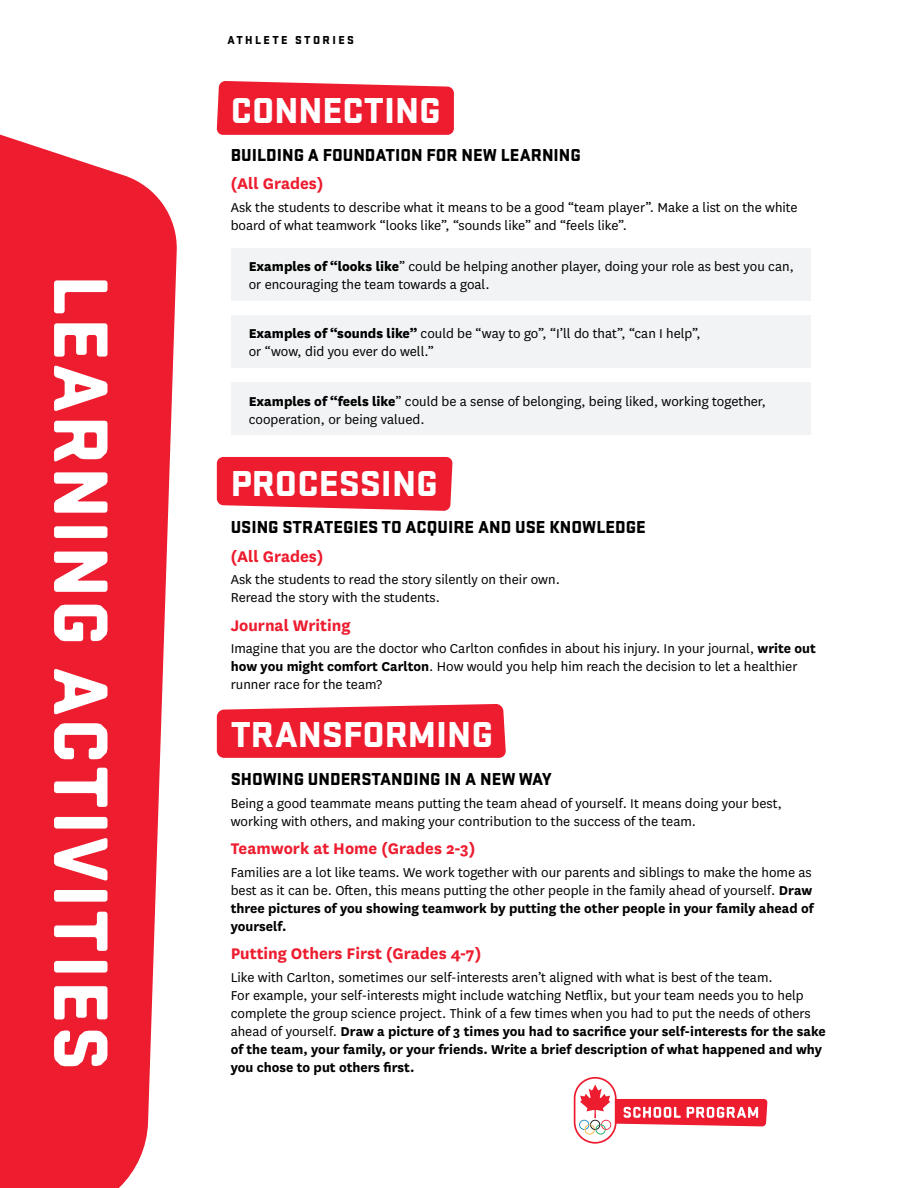
<style>
.page{position:relative;width:918px;height:1188px;background:#fff}
.page>*{position:absolute;margin:0;border:0;box-sizing:border-box;transform-origin:0 0}
.Titre_-_blanc{font:900 37.5px "Stratum 2";color:#fff}
.Titre_rouge{font:900 37.5px "Stratum 2";color:#fff}
.Titre_noir{font:900 18px "Stratum 2";color:#000}
.Titre_rouge-2{font:700 18px "National";color:#ed1c2f}
.Titre_noir-2{font:15px/18px "National";color:#000}
.Text{font:15px/18px "National";color:#000}
.Text-learning-activi{font:15px/18px "National";color:#000}
.Titre_rouge-3{font:15px/18px "National";color:#000}
.t1{font:900 12px "Stratum 2";letter-spacing:.2em;color:#000}
.s1{font-weight:800}
.s2{font-weight:700}
</style>
<div class="page">
<svg style="left:0;top:134px;width:177px;height:1054px;background:#ef3a4a"></svg>
<svg style="left:574px;top:1077px;width:193px;height:67px"></svg>
<svg style="left:54px;top:280px;width:53px;height:33px"></svg>
<svg style="left:54px;top:323px;width:53px;height:34px"></svg>
<svg style="left:54px;top:365px;width:53px;height:46px"></svg>
<svg style="left:54px;top:421px;width:53px;height:41px"></svg>
<svg style="left:54px;top:472px;width:53px;height:41px"></svg>
<div style="left:54px;top:526px;width:53px;height:12px;background:#fff;border-radius:3px"></div>
<svg style="left:54px;top:552px;width:53px;height:40px"></svg>
<svg style="left:54px;top:605px;width:53px;height:36px"></svg>
<svg style="left:54px;top:669px;width:53px;height:46px"></svg>
<svg style="left:54px;top:723px;width:53px;height:36px"></svg>
<svg style="left:54px;top:768px;width:53px;height:39px"></svg>
<div style="left:54px;top:817px;width:53px;height:12px;background:#fff;border-radius:3px"></div>
<svg style="left:54px;top:838px;width:53px;height:43px"></svg>
<div style="left:54px;top:890px;width:53px;height:12px;background:#fff;border-radius:3px"></div>
<svg style="left:54px;top:912px;width:53px;height:39px"></svg>
<div style="left:54px;top:961px;width:53px;height:12px;background:#fff;border-radius:3px"></div>
<svg style="left:54px;top:986px;width:53px;height:33px"></svg>
<svg style="left:54px;top:1030px;width:53px;height:36px"></svg>
<svg style="left:217px;top:81px;width:237px;height:54px;background:#ee2a3c"></svg>
<svg style="left:217px;top:457px;width:236px;height:54px;background:#ee2a3c"></svg>
<svg style="left:217px;top:704px;width:289px;height:54px;background:#ee293b"></svg>
<div style="left:231px;top:248px;width:580px;height:52px;background:#f1f3f4"></div>
<div style="left:231px;top:315px;width:580px;height:52px;background:#f1f3f4"></div>
<div style="left:231px;top:382px;width:580px;height:52px;background:#f1f3f4"></div>
<p class="t1" style="left:227px;top:32px;width:128px">ATHLETE STORIES</p>
<p class="Titre_-_blanc" style="left:231px;top:84px;width:212px">CONNECTING</p>
<p class="Titre_noir" style="left:231px;top:142px;width:352px">BUILDING A FOUNDATION FOR NEW LEARNING</p>
<p class="Titre_rouge-2" style="left:231px;top:171px;width:94px">(All Grades)</p>
<p class="Text-learning-activi" style="left:231px;top:198px;width:569px">Ask the students to describe what it means to be a good “team player”. Make a list on the white board of what teamwork “looks like”, “sounds like” and “feels like”.</p>
<p class="Text" style="left:249px;top:256px;width:547px"><span class="s1">Examples of “looks like</span>” could be helping another player, doing your role as best you can, or encouraging the team towards a goal.</p>
<p class="Text" style="left:249px;top:324px;width:454px"><span class="s1">Examples of “sounds like”</span> could be “way to go”, “I’ll do that”, “can I help”, or “wow, did you ever do well.”</p>
<p class="Text" style="left:249px;top:391px;width:519px"><span class="s1">Examples of “feels like</span>” could be a sense of belonging, being liked, working together, cooperation, or being valued.</p>
<p class="Titre_-_blanc" style="left:231px;top:456px;width:208px">PROCESSING</p>
<p class="Titre_noir" style="left:231px;top:514px;width:417px">USING STRATEGIES TO ACQUIRE AND USE KNOWLEDGE</p>
<p class="Titre_rouge-2" style="left:231px;top:544px;width:94px">(All Grades)</p>
<p class="Text-learning-activi" style="left:231px;top:570px;width:331px">Ask the students to read the story silently on their own.</p>
<p class="Text-learning-activi" style="left:231px;top:588px;width:211px">Reread the story with the students.</p>
<p class="Titre_rouge-2" style="left:231px;top:613px;width:121px">Journal Writing</p>
<p class="Titre_rouge-3" style="left:231px;top:639px;width:587px">Imagine that you are the doctor who Carlton confides in about his injury. In your journal, <span class="s2">write out how you might comfort Carlton</span>. How would you help him reach the decision to let a healthier runner race for the team?</p>
<p class="Titre_rouge" style="left:231px;top:707px;width:264px">TRANSFORMING</p>
<p class="Titre_noir" style="left:231px;top:766px;width:323px">SHOWING UNDERSTANDING IN A NEW WAY</p>
<p class="Titre_noir-2" style="left:231px;top:794px;width:553px">Being a good teammate means putting the team ahead of yourself. It means doing your best, working with others, and making your contribution to the success of the team.</p>
<p class="Titre_rouge-2" style="left:231px;top:836px;width:246px">Teamwork at Home (Grades 2-3)</p>
<p class="Titre_noir-2" style="left:231px;top:863px;width:584px;text-align:justify">Families are a lot like teams. We work together with our parents and siblings to make the home as best as it can be. Often, this means putting the other people in the family ahead of yourself. <span class="s2">Draw three pictures of you showing teamwork by putting the other people in your family ahead of yourself.</span></p>
<p class="Titre_rouge-2" style="left:231px;top:941px;width:252px">Putting Others First (Grades 4-7)</p>
<p class="Titre_noir-2" style="left:231px;top:968px;width:597px">Like with Carlton, sometimes our self-interests aren’t aligned with what is best of the team.<br>For example, your self-interests might include watching Netflix, but your team needs you to help complete the group science project. Think of a few times when you had to put the needs of others ahead of yourself. <span class="s2">Draw a picture of 3 times you had to sacrifice your self-interests for the sake of the team, your family, or your friends. Write a brief description of what happened and why you chose to put others first.</span></p>
</div>
